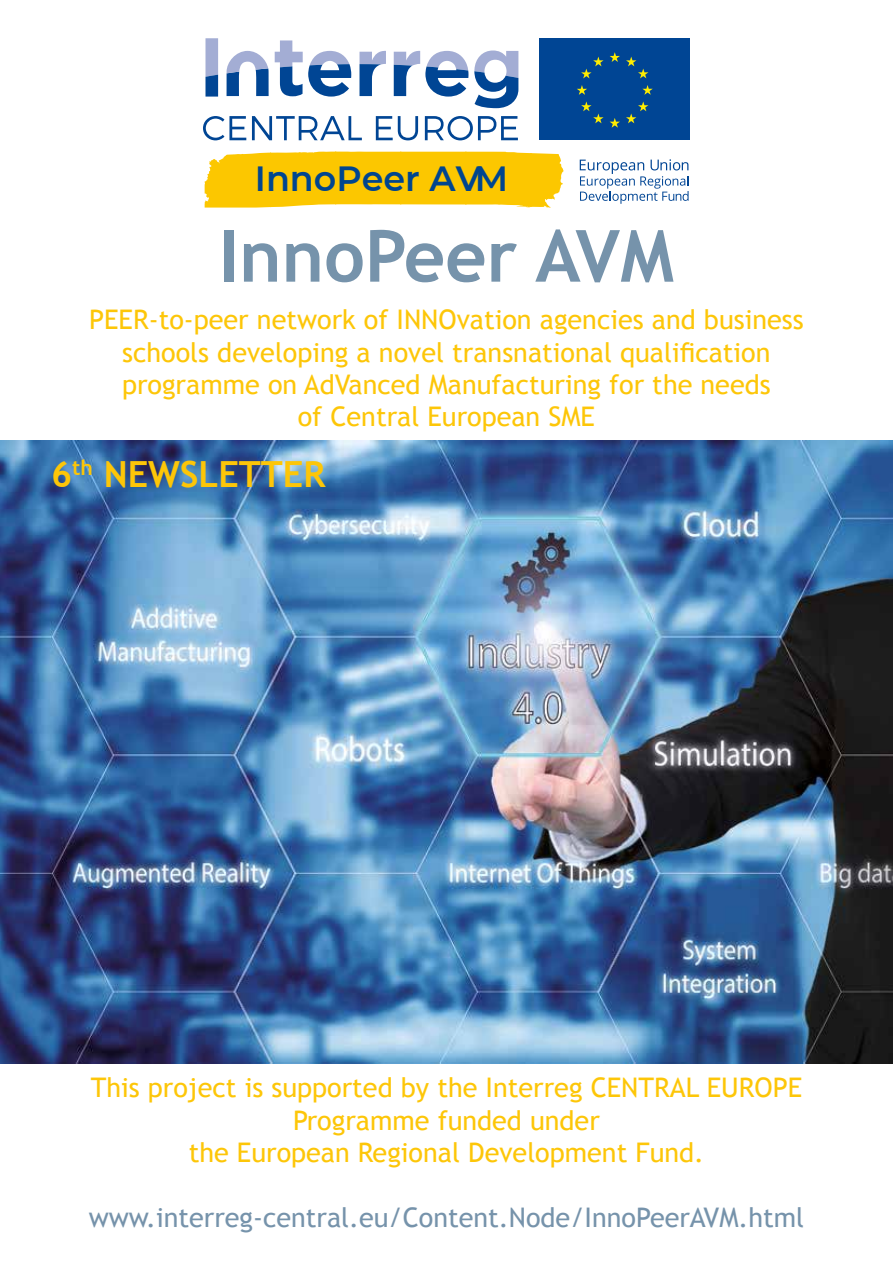
<style>
.page{position:relative;width:893px;height:1263px;background:#fff}
.page>*{position:absolute;margin:0;border:0;box-sizing:border-box;transform-origin:0 0}
.t1{font:700 72px "Trebuchet MS";color:#7693ab}
.t2{font:700 36px "Trebuchet MS";color:#fdc608}
.t3{font:600 34.95px "Montserrat";color:#00458f}
.t4{font:27px/32.4px "Trebuchet MS";color:#fdc608;text-align:center}
.t5{font:27px "Trebuchet MS";color:#7693ab}
</style>
<div class="page">
<img style="left:0;top:440px;width:893px;height:624px">
<svg style="left:205px;top:152px;width:359px;height:56px;background:#fccb14"></svg>
<div style="left:540px;top:38px;width:150px;height:102px;background:#004594"></div>
<svg style="left:610px;top:52px;width:10px;height:10px"></svg>
<svg style="left:581px;top:57px;width:22px;height:21px"></svg>
<svg style="left:577px;top:85px;width:10px;height:10px"></svg>
<svg style="left:581px;top:101px;width:23px;height:22px"></svg>
<svg style="left:610px;top:118px;width:10px;height:10px"></svg>
<svg style="left:626px;top:101px;width:22px;height:22px"></svg>
<svg style="left:642px;top:85px;width:11px;height:10px"></svg>
<svg style="left:626px;top:57px;width:22px;height:21px"></svg>
<svg style="left:205px;top:38px;width:13px;height:59px"></svg>
<svg style="left:275px;top:40px;width:76px;height:57px"></svg>
<svg style="left:359px;top:51px;width:27px;height:45px"></svg>
<svg style="left:474px;top:50px;width:44px;height:58px"></svg>
<svg style="left:394px;top:51px;width:74px;height:46px"></svg>
<svg style="left:227px;top:51px;width:42px;height:45px"></svg>
<svg style="left:203px;top:116px;width:43px;height:24px"></svg>
<svg style="left:252px;top:116px;width:110px;height:24px"></svg>
<svg style="left:376px;top:116px;width:42px;height:24px"></svg>
<svg style="left:425px;top:116px;width:93px;height:24px"></svg>
<svg style="left:580px;top:159px;width:109px;height:45px"></svg>
<p class="t3" style="left:255px;top:154px;width:255px">InnoPeer AVM</p>
<h1 class="t1" style="left:219px;top:211px;width:456px">InnoPeer AVM</h1>
<p class="t4" style="left:89px;top:303px;width:716px">PEER-to-peer network of INNOvation agencies and business schools developing a novel transnational qualification programme on AdVanced Manufacturing for the needs<br>of Central European SME</p>
<h2 class="t2" style="left:51px;top:451px;width:276px">6<sup>th</sup> NEWSLETTER</h2>
<p class="t4" style="left:91px;top:1071px;width:713px">This project is supported by the Interreg CENTRAL EUROPE<br>Programme funded under<br>the European Regional Development Fund.</p>
<p class="t5" style="left:89px;top:1200px;width:717px">www.interreg-central.eu/Content.Node/InnoPeerAVM.html</p>
</div>
